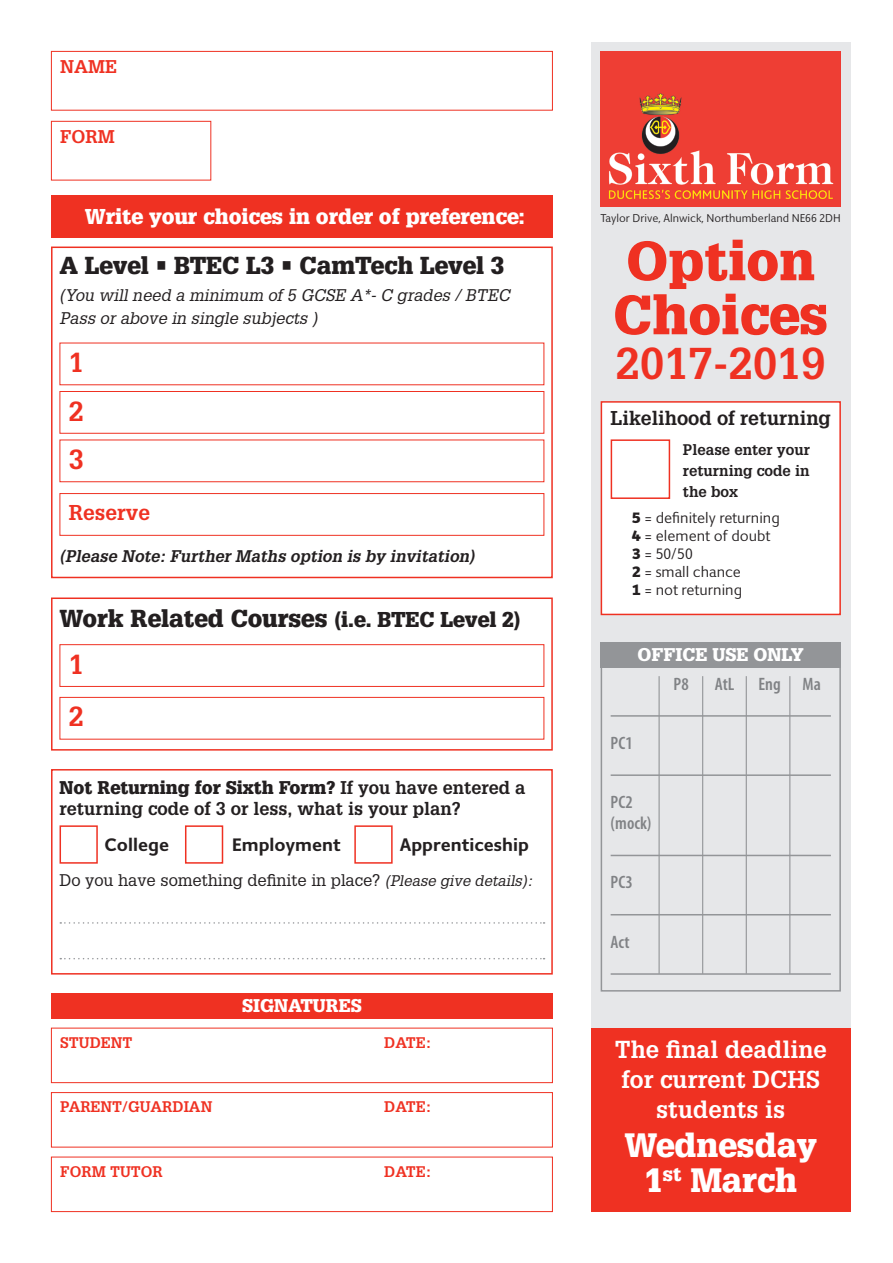
<style>
.page{position:relative;width:893px;height:1263px;background:#fff}
.page>*{position:absolute;margin:0;border:0;box-sizing:border-box;transform-origin:0 0}
.t1{font:900 54px/54px "Glypha LT Std";color:#ef3122}
.t2{font:700 43.5px "Glypha LT Std";color:#ef3122}
.t3{font:900 33px/34.5px "Glypha LT Std";color:#fff;text-align:center}
.t4{font:700 27px "Glypha LT Std";color:#ef3122}
.t5{font:900 24px "Glypha LT Std";color:#231f20}
.t6{font:700 24px/30px "Glypha LT Std";color:#fff;text-align:center}
.t7{font:900 21px "Glypha LT Std";color:#fff}
.t8{font:700 21px "Glypha LT Std";color:#ef3122}
.t9{font:700 19.5px "Glypha LT Std";color:#231f20}
.t10{font:700 18px/21px "Glypha LT Std";color:#231f20}
.t11{font:700 18px "Giacomo";color:#231f20}
.t12{font:600 condensed 18px/21px "Myriad Pro";color:#808285}
.t13{font:900 18px "Glypha LT Std";color:#fff}
.t14{font:700 18px "Glypha LT Std";color:#ef3122}
.t15{font:italic 16.5px/22.5px "Glypha LT Std";color:#231f20}
.t16{font:16.5px "Glypha LT Std";color:#231f20}
.t17{font:italic 700 16.5px "Glypha LT Std";color:#231f20}
.t18{font:15px/18px "Giacomo";color:#231f20}
.t19{font:700 15px "Glypha LT Std";color:#ef3122}
.t20{font:700 15px/21px "Glypha LT Std";color:#231f20;text-align:justify}
.t21{font:11.25px "Giacomo";color:#231f20}
.s1{font-size:21px}
.s2{font-weight:900}
.s3{font-style:italic;font-size:15px}
.s4{font-weight:800}
</style>
<div class="page">
<div style="left:591px;top:1028px;width:259px;height:184px;background:#ef3122"></div>
<div style="left:51px;top:247px;width:502px;height:331px;border:2px solid #ef3122"></div>
<div style="left:591px;top:43px;width:259px;height:985px;background:#e6e7e9"></div>
<img style="left:601px;top:51px;width:240px;height:156px">
<div style="left:51px;top:51px;width:502px;height:60px;border:1px solid #ef3122"></div>
<div style="left:51px;top:121px;width:160px;height:59px;border:1px solid #ef3122"></div>
<div style="left:601px;top:402px;width:239px;height:212px;background:#fff"></div>
<div style="left:601px;top:401px;width:240px;height:214px;border:2px solid #ef3122"></div>
<div style="left:51px;top:195px;width:502px;height:43px;background:#ef3122"></div>
<div style="left:611px;top:439px;width:59px;height:60px;background:#fff;border:2px solid #ef3122"></div>
<div style="left:60px;top:391px;width:484px;height:43px;border:1px solid #ef3122"></div>
<div style="left:60px;top:440px;width:484px;height:42px;border:1px solid #ef3122"></div>
<div style="left:60px;top:493px;width:484px;height:43px;border:1px solid #ef3122"></div>
<div style="left:51px;top:597px;width:502px;height:154px;border:2px solid #ef3122"></div>
<div style="left:60px;top:644px;width:484px;height:43px;border:1px solid #ef3122"></div>
<div style="left:60px;top:697px;width:484px;height:42px;border:1px solid #ef3122"></div>
<div style="left:51px;top:769px;width:502px;height:205px;border:2px solid #ef3122"></div>
<svg style="left:60px;top:922px;width:485px;height:2px"></svg>
<svg style="left:60px;top:958px;width:485px;height:1px"></svg>
<div style="left:60px;top:825px;width:38px;height:39px;background:#fff;border:2px solid #ef3122"></div>
<div style="left:185px;top:825px;width:38px;height:39px;background:#fff;border:2px solid #ef3122"></div>
<div style="left:354px;top:825px;width:39px;height:39px;background:#fff;border:2px solid #ef3122"></div>
<div style="left:51px;top:993px;width:502px;height:25px;background:#ef3122"></div>
<div style="left:51px;top:1028px;width:502px;height:55px;border:1px solid #ef3122"></div>
<div style="left:51px;top:1092px;width:502px;height:55px;border:1px solid #ef3122"></div>
<div style="left:51px;top:1157px;width:502px;height:55px;border:1px solid #ef3122"></div>
<div style="left:601px;top:642px;width:240px;height:349px;border:2px solid #939598"></div>
<div style="left:601px;top:642px;width:240px;height:26px;background:#939598"></div>
<hr style="left:611px;top:715px;width:220px;height:2px;background:#939598">
<hr style="left:611px;top:774px;width:220px;height:2px;background:#939598">
<hr style="left:611px;top:855px;width:220px;height:1px;background:#939598">
<hr style="left:611px;top:914px;width:220px;height:1px;background:#939598">
<hr style="left:611px;top:973px;width:220px;height:2px;background:#939598">
<hr style="left:658px;top:676px;width:2px;height:298px;background:#939598">
<hr style="left:702px;top:676px;width:1px;height:298px;background:#939598">
<hr style="left:746px;top:676px;width:1px;height:298px;background:#939598">
<hr style="left:789px;top:676px;width:1px;height:298px;background:#939598">
<p class="t14" style="left:60px;top:56px;width:59px">NAME</p>
<p class="t14" style="left:60px;top:126px;width:56px">FORM</p>
<p class="t7" style="left:85px;top:204px;width:441px">Write your choices in order of preference:</p>
<p class="t5" style="left:60px;top:251px;width:446px">A Level • BTEC L3 • CamTech Level 3</p>
<p class="t15" style="left:60px;top:284px;width:452px">(You will need a minimum of 5 GCSE A*- C grades / BTEC<br>Pass or above in single subjects )</p>
<p class="t4" style="left:69px;top:346px;width:17px">1</p>
<p class="t4" style="left:69px;top:394px;width:17px">2</p>
<p class="t4" style="left:69px;top:443px;width:17px">3</p>
<p class="t8" style="left:69px;top:500px;width:83px">Reserve</p>
<p class="t17" style="left:60px;top:546px;width:417px">(Please Note: Further Maths option is by invitation)</p>
<p class="t5" style="left:60px;top:603px;width:463px">Work Related Courses <span class="s1">(i.e. BTEC Level 2)</span></p>
<p class="t4" style="left:69px;top:647px;width:17px">1</p>
<p class="t4" style="left:69px;top:700px;width:17px">2</p>
<p class="t10" style="left:60px;top:776px;width:468px"><span class="s2">Not Returning for Sixth Form?</span> If you have entered a returning code of 3 or less, what is your plan?</p>
<p class="t11" style="left:105px;top:833px;width:66px">College</p>
<p class="t11" style="left:232px;top:833px;width:110px">Employment</p>
<p class="t11" style="left:400px;top:833px;width:131px">Apprenticeship</p>
<p class="t16" style="left:60px;top:870px;width:475px">Do you have something definite in place? <span class="s3">(Please give details):</span></p>
<p class="t13" style="left:242px;top:995px;width:121px">SIGNATURES</p>
<p class="t19" style="left:60px;top:1033px;width:74px">STUDENT</p>
<p class="t19" style="left:384px;top:1033px;width:48px">DATE:</p>
<p class="t19" style="left:60px;top:1097px;width:154px">PARENT/GUARDIAN</p>
<p class="t19" style="left:384px;top:1097px;width:48px">DATE:</p>
<p class="t19" style="left:60px;top:1162px;width:104px">FORM TUTOR</p>
<p class="t19" style="left:384px;top:1162px;width:48px">DATE:</p>
<p class="t21" style="left:601px;top:211px;width:242px">Taylor Drive, Alnwick, Northumberland NE66 2DH</p>
<p class="t1" style="left:613px;top:234px;width:217px">Option<br>Choices</p>
<p class="t2" style="left:616px;top:337px;width:211px">2017-2019</p>
<p class="t9" style="left:611px;top:406px;width:222px">Likelihood of returning</p>
<p class="t20" style="left:683px;top:438px;width:128px">Please enter your returning code in the box</p>
<p class="t18" style="left:632px;top:509px;width:150px"><span class="s4">5</span> = definitely returning<br><span class="s4">4</span> = element of doubt<br><span class="s4">3</span> = 50/50<br><span class="s4">2</span> = small chance<br><span class="s4">1</span> = not returning</p>
<p class="t13" style="left:638px;top:644px;width:168px">OFFICE USE ONLY</p>
<p class="t12" style="left:674px;top:673px;width:17px">P8</p>
<p class="t12" style="left:715px;top:673px;width:21px">AtL</p>
<p class="t12" style="left:759px;top:673px;width:64px">Eng Ma</p>
<p class="t12" style="left:611px;top:732px;width:24px">PC1</p>
<p class="t12" style="left:611px;top:791px;width:42px">PC2 (mock)</p>
<p class="t12" style="left:611px;top:872px;width:24px">PC3</p>
<p class="t12" style="left:611px;top:931px;width:21px">Act</p>
<p class="t6" style="left:615px;top:1034px;width:214px">The final deadline for current DCHS students is</p>
<p class="t3" style="left:624px;top:1128px;width:194px">Wednesday<br>1<sup>st</sup> March</p>
</div>
